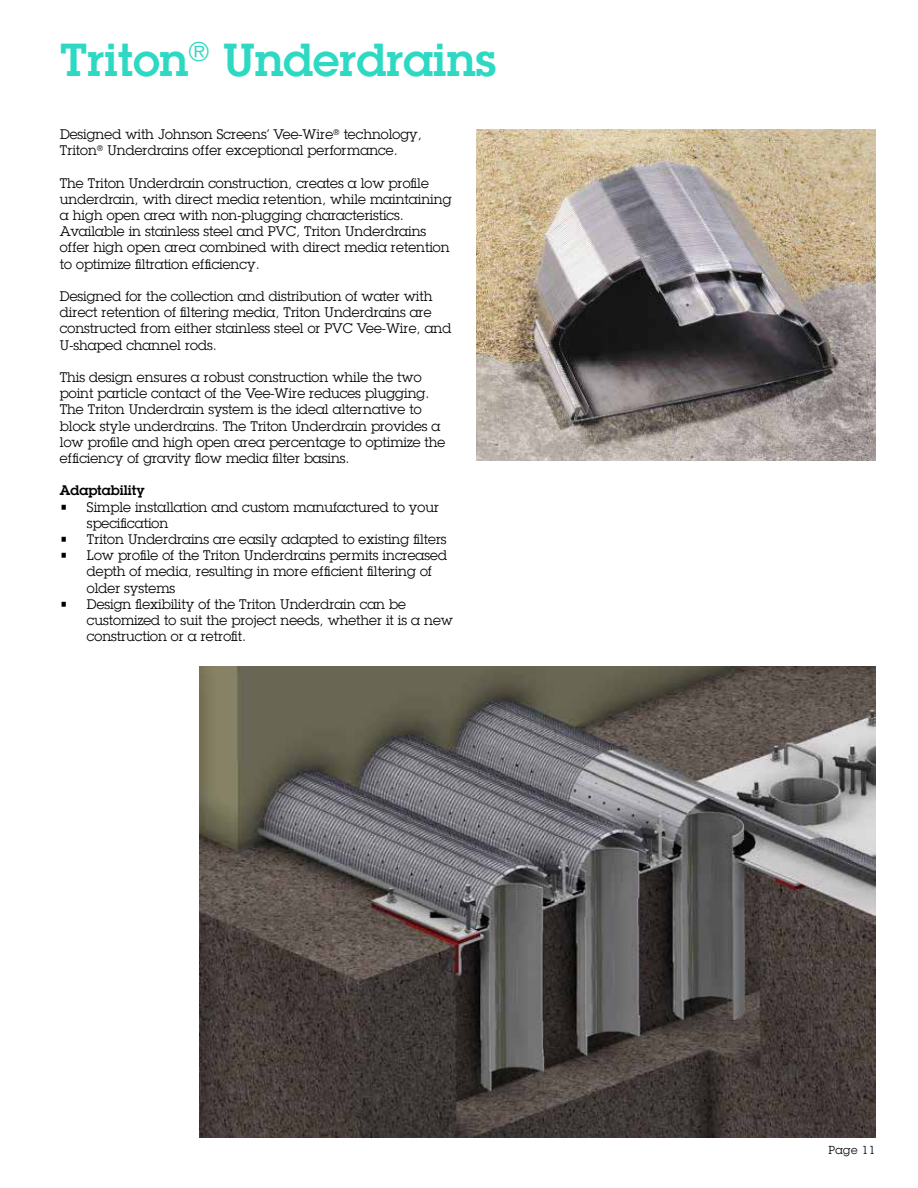
<style>
.page{position:relative;width:918px;height:1188px;background:#fff}
.page>*{position:absolute;margin:0;border:0;box-sizing:border-box;transform-origin:0 0}
.t1{font:600 45px "Lubalin Graph Std";color:#2ed9c3}
.t2{font:13.5px/16.2px "Lubalin Graph Std";color:#000}
.t3{font:600 13.5px "Lubalin Graph Std";color:#000}
.t4{font:11.25px "Lubalin Graph Std";letter-spacing:.04em;color:#000}
</style>
<div class="page">
<img style="left:476px;top:129px;width:399px;height:332px">
<img style="left:200px;top:666px;width:675px;height:471px">
<h1 class="t1" style="left:60px;top:30px;width:438px">Triton<sup>®</sup> Underdrains</h1>
<p class="t2" style="left:60px;top:126px;width:363px">Designed with Johnson Screens’ Vee-Wire<sup>®</sup> technology,<br>Triton<sup>®</sup> Underdrains offer exceptional performance.</p>
<p class="t2" style="left:60px;top:175px;width:393px">The Triton Underdrain construction, creates a low profile underdrain, with direct media retention, while maintaining a high open area with non-plugging characteristics.<br>Available in stainless steel and PVC, Triton Underdrains offer high open area combined with direct media retention to optimize filtration efficiency.</p>
<p class="t2" style="left:60px;top:288px;width:393px">Designed for the collection and distribution of water with direct retention of filtering media, Triton Underdrains are constructed from either stainless steel or PVC Vee-Wire, and U-shaped channel rods.</p>
<p class="t2" style="left:60px;top:369px;width:387px">This design ensures a robust construction while the two point particle contact of the Vee-Wire reduces plugging.<br>The Triton Underdrain system is the ideal alternative to block style underdrains. The Triton Underdrain provides a low profile and high open area percentage to optimize the efficiency of gravity flow media filter basins.</p>
<p class="t3" style="left:60px;top:482px;width:86px">Adaptability</p>
<p class="t2" style="left:87px;top:499px;width:353px;text-indent:-27px">• Simple installation and custom manufactured to your specification</p>
<p class="t2" style="left:60px;top:531px;width:388px">• Triton Underdrains are easily adapted to existing filters</p>
<p class="t2" style="left:87px;top:547px;width:361px;text-indent:-27px">• Low profile of the Triton Underdrains permits increased depth of media, resulting in more efficient filtering of older systems</p>
<p class="t2" style="left:87px;top:596px;width:367px;text-indent:-27px">• Design flexibility of the Triton Underdrain can be customized to suit the project needs, whether it is a new construction or a retrofit.</p>
<p class="t4" style="left:828px;top:1143px;width:49px">Page 11</p>
</div>
